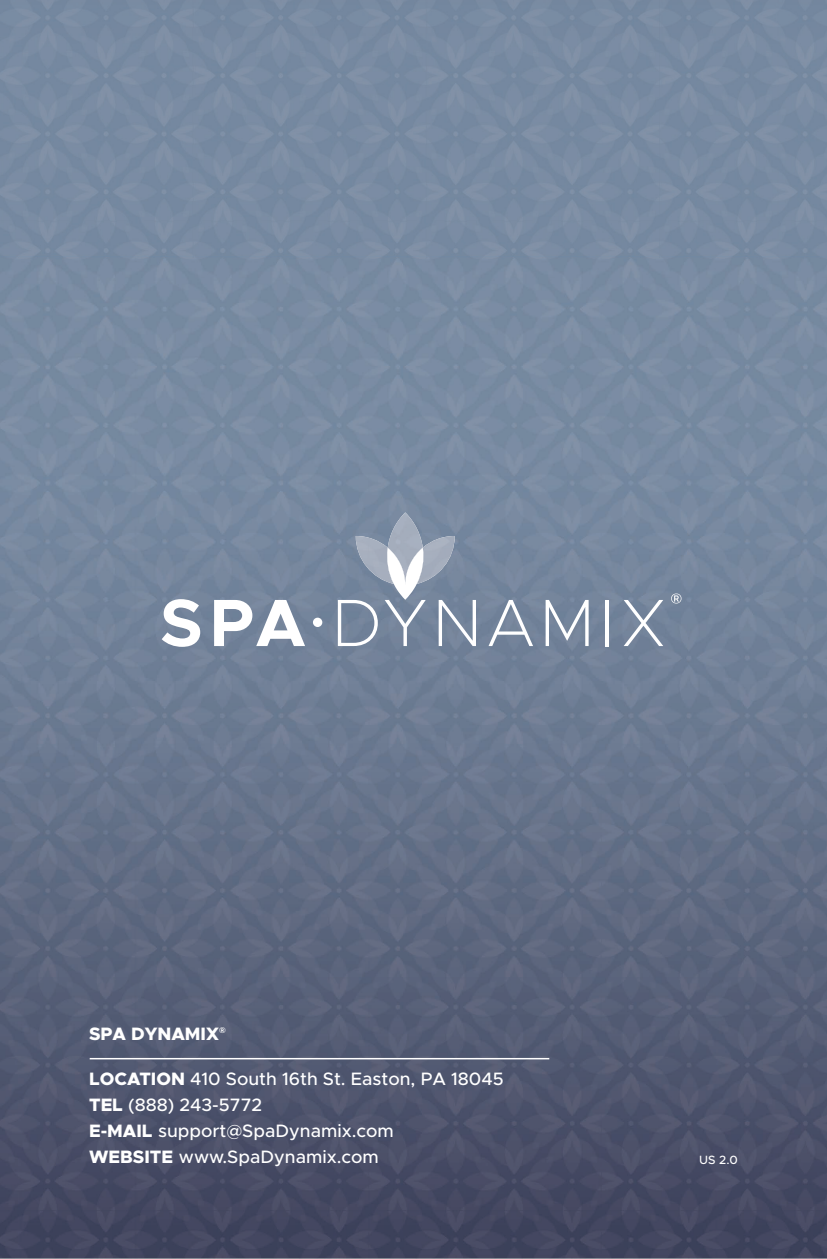
<style>
.page{position:relative;width:827px;height:1259px;background:#fff}
.page>*{position:absolute;margin:0;border:0;box-sizing:border-box;transform-origin:0 0}
.t1{font:500 18px/26px "Metropolis";color:#fff}
.t2{font:800 18px "Metropolis";color:#fff}
.t3{font:500 12px "Metropolis";color:#fff}
.t4{font:700 8px "Raleway";color:#fff}
.s1{font-weight:800}
</style>
<div class="page">
<img style="left:0;top:257px;width:826px;height:1001px">
<hr style="left:90px;top:1057px;width:459px;height:2px;background:#fff">
<svg style="left:161px;top:599px;width:39px;height:47px"></svg>
<svg style="left:214px;top:599px;width:91px;height:47px"></svg>
<svg style="left:337px;top:599px;width:40px;height:47px"></svg>
<svg style="left:438px;top:599px;width:37px;height:47px"></svg>
<svg style="left:488px;top:599px;width:44px;height:47px"></svg>
<svg style="left:545px;top:599px;width:43px;height:47px"></svg>
<hr style="left:605px;top:599px;width:3px;height:47px;background:#fff">
<svg style="left:623px;top:599px;width:40px;height:47px"></svg>
<div style="left:313px;top:617px;width:9px;height:10px;background:#fff;border-radius:50%"></div>
<img style="left:387px;top:512px;width:35px;height:35px">
<img style="left:416px;top:536px;width:38px;height:47px">
<img style="left:355px;top:536px;width:38px;height:47px">
<svg style="left:384px;top:547px;width:41px;height:99px"></svg>
<svg style="left:670px;top:593px;width:11px;height:10px"></svg>
<p class="t2" style="left:89px;top:1022px;width:131px">SPA DYNAMIX</p>
<p class="t4" style="left:219px;top:1025px;width:8px">®</p>
<p class="t1" style="left:89px;top:1064px;width:416px"><span class="s1">LOCATION</span> 410 South 16th St. Easton, PA 18045<br><span class="s1">TEL</span> (888) 243-5772<br><span class="s1">E-MAIL</span> support@SpaDynamix.com<br><span class="s1">WEBSITE</span> www.SpaDynamix.com</p>
<p class="t3" style="left:698px;top:1152px;width:40px">US 2.0</p>
</div>
